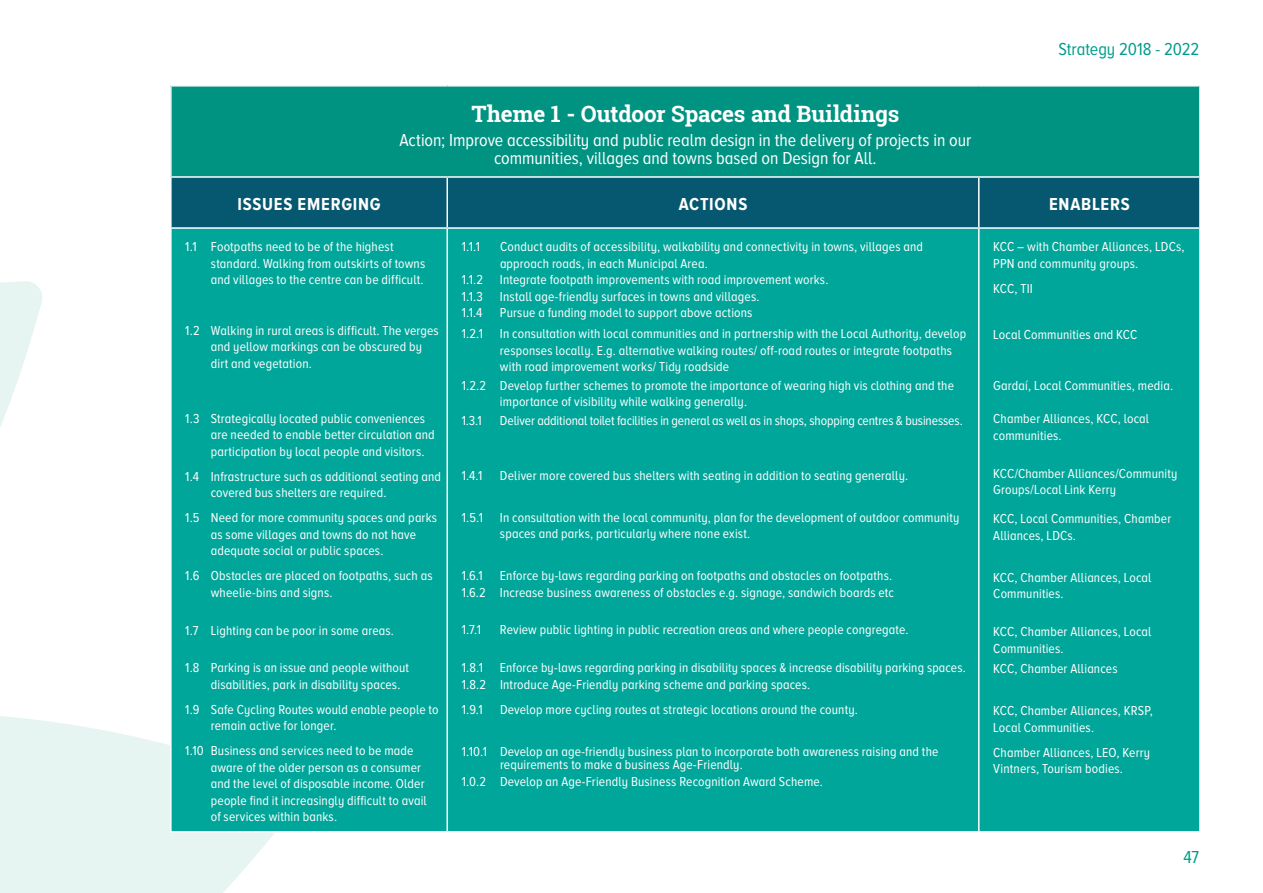
<style>
.page{position:relative;width:1263px;height:893px;background:#fff}
.page>*{position:absolute;margin:0;border:0;box-sizing:border-box;transform-origin:0 0}
.t1{font:700 22.5px "Roboto Slab";letter-spacing:-.005em;color:#fff}
.t2{font:18px/18.6px "Proxima Nova A Cond";color:#fff;text-align:center}
.t3{font:700 18px "Proxima Nova A Cond";letter-spacing:.045em;color:#fff}
.t4{font:18px "Proxima Nova A Cond";letter-spacing:-.01em;color:#009c8e}
.t5{font:13.5px/16.5px "Proxima Nova A Cond";letter-spacing:.01em;color:#fff}
.t6{font:13.5px "Proxima Nova A Cond";letter-spacing:-.01em;color:#fff}
</style>
<div class="page">
<svg style="left:0;top:281px;width:274px;height:612px"></svg>
<div style="left:171px;top:86px;width:1029px;height:91px;background:#009382"></div>
<div style="left:172px;top:178px;width:1027px;height:49px;background:#05586f"></div>
<div style="left:172px;top:229px;width:1027px;height:602px;background:#00a69a"></div>
<hr style="left:1199px;top:87px;width:2px;height:89px;background:#fff">
<hr style="left:446px;top:178px;width:2px;height:49px;background:#fff">
<hr style="left:978px;top:178px;width:1px;height:49px;background:#fff">
<hr style="left:446px;top:229px;width:2px;height:602px;background:#fff">
<hr style="left:978px;top:229px;width:1px;height:602px;background:#fff">
<hr style="left:170px;top:85px;width:277px;height:2px;background:#fff">
<hr style="left:170px;top:87px;width:2px;height:89px;background:#fff">
<hr style="left:447px;top:85px;width:532px;height:2px;background:#fff">
<hr style="left:979px;top:85px;width:222px;height:2px;background:#fff">
<hr style="left:170px;top:176px;width:277px;height:2px;background:#fff">
<hr style="left:447px;top:176px;width:532px;height:2px;background:#fff">
<hr style="left:979px;top:176px;width:222px;height:2px;background:#fff">
<hr style="left:170px;top:229px;width:2px;height:602px;background:#fff">
<hr style="left:170px;top:831px;width:277px;height:2px;background:#fff">
<h1 class="t1" style="left:471px;top:99px;width:429px">Theme 1 - Outdoor Spaces and Buildings</h1>
<h2 class="t2" style="left:399px;top:130px;width:574px">Action; Improve accessibility and public realm design in the delivery of projects in our communities, villages and towns based on Design for All.</h2>
<h2 class="t4" style="left:1058px;top:39px;width:142px">Strategy 2018 - 2022</h2>
<h2 class="t3" style="left:238px;top:194px;width:144px">ISSUES EMERGING</h2>
<h2 class="t3" style="left:679px;top:194px;width:70px">ACTIONS</h2>
<h2 class="t3" style="left:1049px;top:194px;width:82px">ENABLERS</h2>
<p class="t5" style="left:211px;top:239px;width:216px;text-indent:-26px">1.1 Footpaths need to be of the highest standard. Walking from outskirts of towns and villages to the centre can be difficult.</p>
<p class="t5" style="left:211px;top:322px;width:230px;text-indent:-26px">1.2 Walking in rural areas is difficult. The verges and yellow markings can be obscured by dirt and vegetation.</p>
<p class="t5" style="left:462px;top:239px;width:20px">1.1.1</p>
<p class="t5" style="left:500px;top:239px;width:425px">Conduct audits of accessibility, walkability and connectivity in towns, villages and</p>
<p class="t5" style="left:500px;top:255px;width:209px">approach roads, in each Municipal Area.</p>
<p class="t5" style="left:462px;top:272px;width:368px">1.1.2 Integrate footpath improvements with road improvement works.</p>
<p class="t5" style="left:462px;top:288px;width:23px">1.1.3</p>
<p class="t5" style="left:500px;top:288px;width:261px">Install age-friendly surfaces in towns and villages.</p>
<p class="t5" style="left:462px;top:305px;width:22px">1.1.4</p>
<p class="t5" style="left:500px;top:305px;width:254px">Pursue a funding model to support above actions</p>
<p class="t5" style="left:462px;top:325px;width:23px">1.2.1</p>
<p class="t5" style="left:500px;top:325px;width:468px">In consultation with local communities and in partnership with the Local Authority, develop responses locally. E.g. alternative walking routes/ off-road routes or integrate footpaths with road improvement works/ Tidy roadside</p>
<p class="t5" style="left:500px;top:377px;width:456px;text-indent:-38px">1.2.2 Develop further schemes to promote the importance of wearing high vis clothing and the importance of visibility while walking generally.</p>
<p class="t5" style="left:462px;top:412px;width:22px">1.3.1</p>
<p class="t6" style="left:500px;top:413px;width:464px">Deliver additional toilet facilities in general as well as in shops, shopping centres &amp; businesses.</p>
<p class="t5" style="left:993px;top:239px;width:193px">KCC – with Chamber Alliances, LDCs,<br>PPN and community groups.</p>
<p class="t5" style="left:993px;top:280px;width:41px">KCC, TII</p>
<p class="t5" style="left:993px;top:326px;width:145px">Local Communities and KCC</p>
<p class="t5" style="left:993px;top:377px;width:181px">Gardaí, Local Communities, media.</p>
<p class="t5" style="left:993px;top:410px;width:157px">Chamber Alliances, KCC, local communities.</p>
<p class="t5" style="left:993px;top:465px;width:186px">KCC/Chamber Alliances/Community<br>Groups/Local Link Kerry</p>
<p class="t5" style="left:993px;top:510px;width:180px">KCC, Local Communities, Chamber<br>Alliances, LDCs.</p>
<p class="t5" style="left:993px;top:569px;width:160px">KCC, Chamber Alliances, Local<br>Communities.</p>
<p class="t5" style="left:993px;top:623px;width:160px">KCC, Chamber Alliances, Local<br>Communities.</p>
<p class="t5" style="left:993px;top:660px;width:126px">KCC, Chamber Alliances</p>
<p class="t5" style="left:993px;top:702px;width:161px">KCC, Chamber Alliances, KRSP,<br>Local Communities.</p>
<p class="t5" style="left:993px;top:744px;width:158px">Chamber Alliances, LEO, Kerry<br>Vintners, Tourism bodies.</p>
<p class="t5" style="left:211px;top:410px;width:225px;text-indent:-26px">1.3 Strategically located public conveniences are needed to enable better circulation and participation by local people and visitors.</p>
<p class="t5" style="left:211px;top:468px;width:232px;text-indent:-26px">1.4 Infrastructure such as additional seating and covered bus shelters are required.</p>
<p class="t5" style="left:211px;top:509px;width:228px;text-indent:-26px">1.5 Need for more community spaces and parks as some villages and towns do not have adequate social or public spaces.</p>
<p class="t5" style="left:211px;top:567px;width:223px;text-indent:-26px">1.6 Obstacles are placed on footpaths, such as wheelie-bins and signs.</p>
<p class="t5" style="left:185px;top:622px;width:210px">1.7 Lighting can be poor in some areas.</p>
<p class="t5" style="left:211px;top:659px;width:200px;text-indent:-26px">1.8 Parking is an issue and people without disabilities, park in disability spaces.</p>
<p class="t5" style="left:211px;top:701px;width:229px;text-indent:-26px">1.9 Safe Cycling Routes would enable people to remain active for longer.</p>
<p class="t5" style="left:211px;top:742px;width:217px;text-indent:-26px">1.10 Business and services need to be made aware of the older person as a consumer and the level of disposable income. Older people find it increasingly difficult to avail of services within banks.</p>
<p class="t5" style="left:462px;top:467px;width:22px">1.4.1</p>
<p class="t5" style="left:500px;top:467px;width:410px">Deliver more covered bus shelters with seating in addition to seating generally.</p>
<p class="t5" style="left:462px;top:509px;width:23px">1.5.1</p>
<p class="t5" style="left:500px;top:509px;width:461px">In consultation with the local community, plan for the development of outdoor community spaces and parks, particularly where none exist.</p>
<p class="t5" style="left:462px;top:567px;width:23px">1.6.1</p>
<p class="t5" style="left:462px;top:567px;width:434px;text-align:right">Enforce by-laws regarding parking on footpaths and obstacles on footpaths.<br>1.6.2 Increase business awareness of obstacles e.g. signage, sandwich boards etc</p>
<p class="t5" style="left:462px;top:622px;width:21px">1.7.1</p>
<p class="t5" style="left:500px;top:622px;width:410px">Review public lighting in public recreation areas and where people congregate.</p>
<p class="t5" style="left:462px;top:659px;width:23px">1.8.1</p>
<p class="t5" style="left:462px;top:659px;width:506px;text-indent:38px">Enforce by-laws regarding parking in disability spaces &amp; increase disability parking spaces.<br>1.8.2 Introduce Age-Friendly parking scheme and parking spaces.</p>
<p class="t5" style="left:462px;top:701px;width:23px">1.9.1</p>
<p class="t5" style="left:500px;top:701px;width:359px">Develop more cycling routes at strategic locations around the county.</p>
<p class="t5" style="left:500px;top:744px;width:440px;line-height:13.5px;text-indent:-38px">1.10.1 Develop an age-friendly business plan to incorporate both awareness raising and the requirements to make a business Age-Friendly.</p>
<p class="t5" style="left:462px;top:773px;width:363px">1.0.2 Develop an Age-Friendly Business Recognition Award Scheme.</p>
<h2 class="t4" style="left:1183px;top:847px;width:17px">47</h2>
</div>
